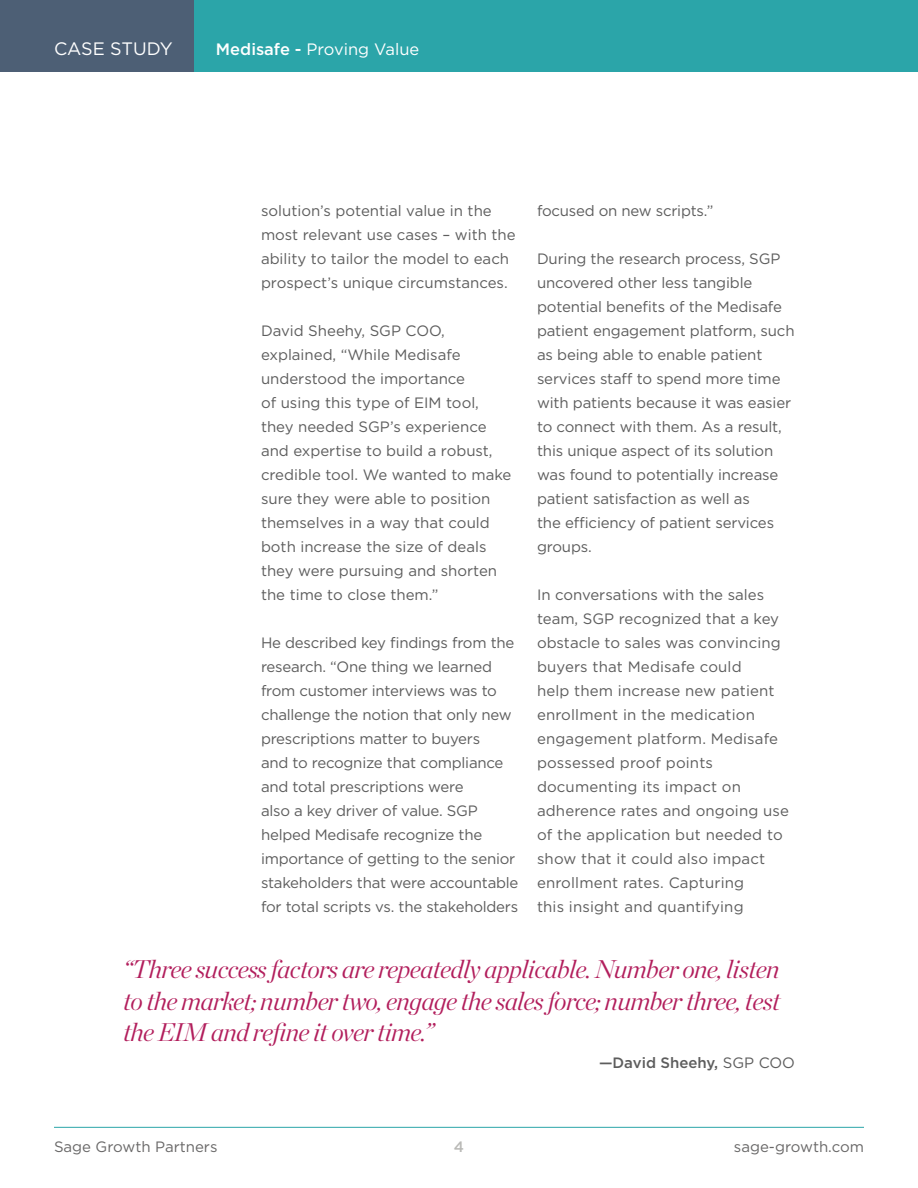
<style>
.page{position:relative;width:918px;height:1188px;background:#fff}
.page>*{position:absolute;margin:0;border:0;box-sizing:border-box;transform-origin:0 0}
.t1{font:italic 300 25.5px/31.5px "Chronicle Display";letter-spacing:-.025em;color:#b21e5c;text-align:justify}
.t2{font:18px "Gotham";color:#fff}
.t3{font:16.5px "Gotham";color:#fff}
.t4{font:15px/24px "Gotham";letter-spacing:-.01em;color:#5d5d5d}
.t5{font:15px/24px "Gotham";letter-spacing:.01em;color:#5d5d5d}
.t6{font:15px "Gotham";color:#696868}
.t7{font:500 15px "Gotham";color:#5d5d5d}
.t8{font:500 15px "Gotham";color:#b9b9b6}
.s1{font-weight:500}
.s2{font-weight:400}
</style>
<div class="page">
<div style="left:0;top:0;width:918px;height:72px;background:#2ba5a9"></div>
<div style="left:0;top:0;width:194px;height:72px;background:#4d5f75"></div>
<hr style="left:54px;top:1127px;width:810px;height:1px;background:#2ba5a9">
<p class="t2" style="left:54px;top:37px;width:120px">CASE STUDY</p>
<p class="t3" style="left:216px;top:39px;width:205px"><span class="s1">Medisafe -</span> Proving Value</p>
<p class="t4" style="left:261px;top:198px;width:256px">solution’s potential value in the most relevant use cases – with the ability to tailor the model to each prospect’s unique circumstances.</p>
<p class="t4" style="left:261px;top:318px;width:252px">David Sheehy, SGP COO, explained, “While Medisafe understood the importance<br>of using this type of EIM tool, they needed SGP’s experience and expertise to build a robust, credible tool. We wanted to make sure they were able to position themselves in a way that could both increase the size of deals they were pursuing and shorten the time to close them.”</p>
<p class="t4" style="left:261px;top:630px;width:259px">He described key findings from the research. “One thing we learned from customer interviews was to challenge the notion that only new prescriptions matter to buyers<br>and to recognize that compliance and total prescriptions were<br>also a key driver of value. SGP helped Medisafe recognize the importance of getting to the senior stakeholders that were accountable for total scripts vs. the stakeholders</p>
<p class="t4" style="left:537px;top:198px;width:178px">focused on new scripts.”</p>
<p class="t4" style="left:537px;top:246px;width:259px">During the research process, SGP uncovered other less tangible potential benefits of the Medisafe patient engagement platform, such as being able to enable patient services staff to spend more time with patients because it was easier to connect with them. As a result, this unique aspect of its solution was found to potentially increase patient satisfaction as well as<br>the efficiency of patient services groups.</p>
<p class="t5" style="left:537px;top:582px;width:254px">In conversations with the sales team, SGP recognized that a key obstacle to sales was convincing buyers that Medisafe could<br>help them increase new patient enrollment in the medication engagement platform. Medisafe possessed proof points documenting its impact on adherence rates and ongoing use of the application but needed to show that it could also impact enrollment rates. Capturing<br>this insight and quantifying</p>
<p class="t1" style="left:123px;top:951px;width:659px">“Three success factors are repeatedly applicable. Number one, listen to the market; number two, engage the sales force; number three, test the EIM and refine it over time.”</p>
<p class="t7" style="left:599px;top:1053px;width:197px">—David Sheehy, <span class="s2">SGP COO</span></p>
<p class="t6" style="left:54px;top:1137px;width:165px">Sage Growth Partners</p>
<p class="t8" style="left:454px;top:1137px;width:12px">4</p>
<p class="t6" style="left:734px;top:1137px;width:132px">sage-growth.com</p>
</div>
